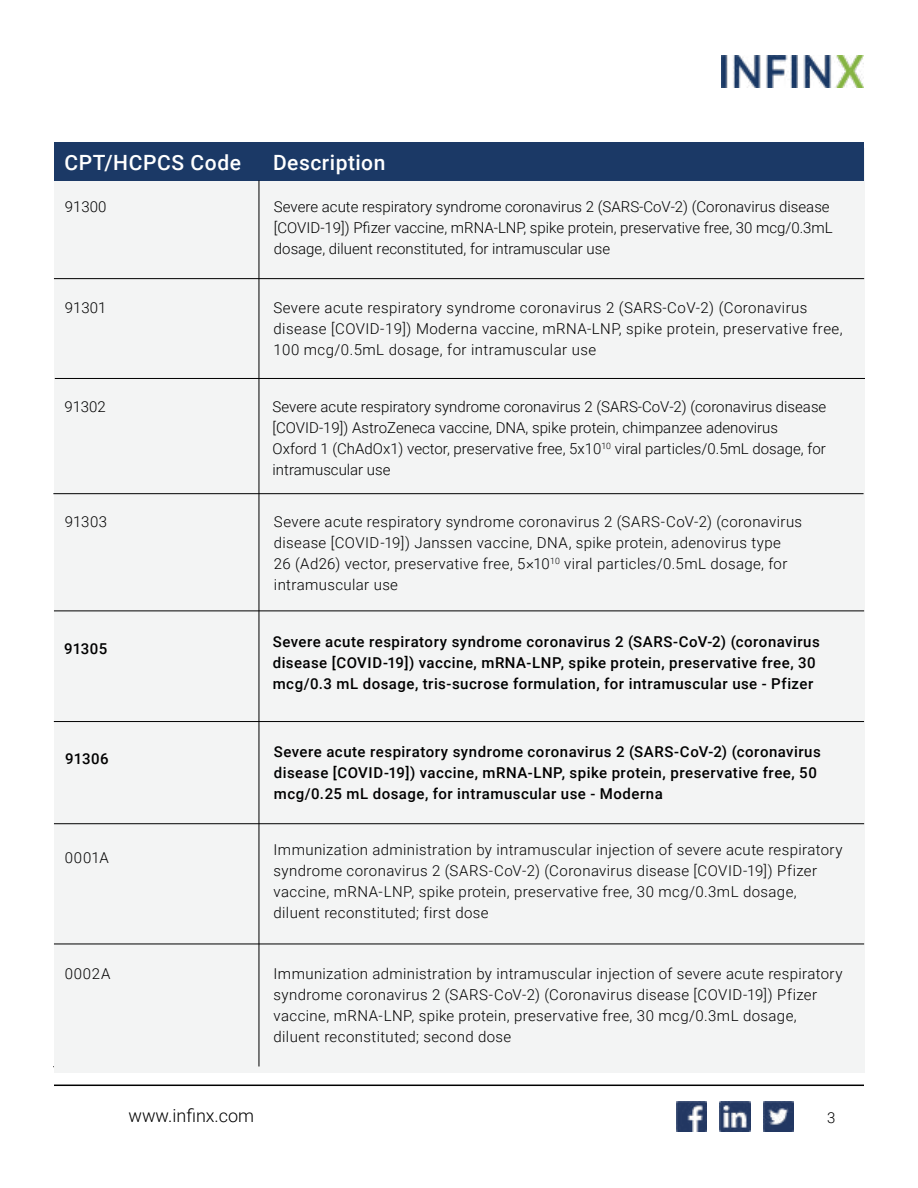
<style>
.page{position:relative;width:918px;height:1188px;background:#fff}
.page>*{position:absolute;margin:0;border:0;box-sizing:border-box;transform-origin:0 0}
.t1{font:500 21px "Roboto";letter-spacing:.025em;color:#fff}
.t2{font:300 18px "Roboto";color:#000}
.t3{font:300 15px/21px "Roboto";letter-spacing:.02em;color:#000}
.t4{font:300 15px/21px "Roboto";color:#000}
.t5{font:500 15px/21px "Roboto";letter-spacing:.035em;color:#000}
</style>
<div class="page">
<img style="left:722px;top:56px;width:141px;height:31px">
<hr style="left:54px;top:1085px;width:810px;height:1px;background:#000">
<img style="left:676px;top:1101px;width:31px;height:31px">
<img style="left:720px;top:1101px;width:30px;height:31px">
<img style="left:763px;top:1101px;width:31px;height:31px">
<hr style="left:53px;top:1066px;width:810px;height:1px;background:#000">
<div style="left:54px;top:148px;width:810px;height:925px;background:#f3f4f4"></div>
<div style="left:54px;top:142px;width:810px;height:38px;background:#1b3966"></div>
<hr style="left:259px;top:180px;width:1px;height:886px;background:#000">
<hr style="left:53px;top:493px;width:811px;height:1px;background:#000">
<hr style="left:55px;top:378px;width:810px;height:1px;background:#000">
<hr style="left:54px;top:278px;width:810px;height:1px;background:#000">
<hr style="left:54px;top:944px;width:810px;height:1px;background:#000">
<hr style="left:54px;top:721px;width:810px;height:1px;background:#000">
<hr style="left:54px;top:823px;width:810px;height:1px;background:#000">
<hr style="left:54px;top:611px;width:810px;height:1px;background:#000">
<h1 class="t1" style="left:64px;top:148px;width:178px">CPT/HCPCS Code</h1>
<h1 class="t1" style="left:273px;top:148px;width:114px">Description</h1>
<p class="t3" style="left:65px;top:195px;width:43px">91300</p>
<p class="t4" style="left:274px;top:195px;width:560px">Severe acute respiratory syndrome coronavirus 2 (SARS-CoV-2) (Coronavirus disease [COVID-19]) Pfizer vaccine, mRNA-LNP, spike protein, preservative free, 30 mcg/0.3mL dosage, diluent reconstituted, for intramuscular use</p>
<p class="t3" style="left:65px;top:297px;width:43px">91301</p>
<p class="t3" style="left:273px;top:297px;width:571px">Severe acute respiratory syndrome coronavirus 2 (SARS-CoV-2) (Coronavirus disease [COVID-19]) Moderna vaccine, mRNA-LNP, spike protein, preservative free,<br>100 mcg/0.5mL dosage, for intramuscular use</p>
<p class="t3" style="left:64px;top:396px;width:43px">91302</p>
<p class="t4" style="left:273px;top:396px;width:555px">Severe acute respiratory syndrome coronavirus 2 (SARS-CoV-2) (coronavirus disease [COVID-19]) AstroZeneca vaccine, DNA, spike protein, chimpanzee adenovirus<br>Oxford 1 (ChAdOx1) vector, preservative free, 5x10<sup>10</sup> viral particles/0.5mL dosage, for intramuscular use</p>
<p class="t3" style="left:65px;top:511px;width:44px">91303</p>
<p class="t3" style="left:274px;top:511px;width:530px">Severe acute respiratory syndrome coronavirus 2 (SARS-CoV-2) (coronavirus disease [COVID-19]) Janssen vaccine, DNA, spike protein, adenovirus type<br>26 (Ad26) vector, preservative free, 5×10<sup>10</sup> viral particles/0.5mL dosage, for intramuscular use</p>
<p class="t5" style="left:64px;top:638px;width:45px">91305</p>
<p class="t5" style="left:273px;top:630px;width:549px">Severe acute respiratory syndrome coronavirus 2 (SARS-CoV-2) (coronavirus disease [COVID-19]) vaccine, mRNA-LNP, spike protein, preservative free, 30 mcg/0.3 mL dosage, tris-sucrose formulation, for intramuscular use - Pfizer</p>
<p class="t5" style="left:65px;top:748px;width:45px">91306</p>
<p class="t5" style="left:274px;top:740px;width:549px">Severe acute respiratory syndrome coronavirus 2 (SARS-CoV-2) (coronavirus disease [COVID-19]) vaccine, mRNA-LNP, spike protein, preservative free, 50 mcg/0.25 mL dosage, for intramuscular use - Moderna</p>
<p class="t3" style="left:65px;top:846px;width:46px">0001A</p>
<p class="t3" style="left:274px;top:839px;width:571px">Immunization administration by intramuscular injection of severe acute respiratory syndrome coronavirus 2 (SARS-CoV-2) (Coronavirus disease [COVID-19]) Pfizer vaccine, mRNA-LNP, spike protein, preservative free, 30 mcg/0.3mL dosage, diluent reconstituted; first dose</p>
<p class="t3" style="left:65px;top:963px;width:47px">0002A</p>
<p class="t3" style="left:274px;top:963px;width:571px">Immunization administration by intramuscular injection of severe acute respiratory syndrome coronavirus 2 (SARS-CoV-2) (Coronavirus disease [COVID-19]) Pfizer vaccine, mRNA-LNP, spike protein, preservative free, 30 mcg/0.3mL dosage, diluent reconstituted; second dose</p>
<p class="t2" style="left:129px;top:1103px;width:127px">www.infinx.com</p>
<p class="t3" style="left:827px;top:1106px;width:10px">3</p>
</div>
